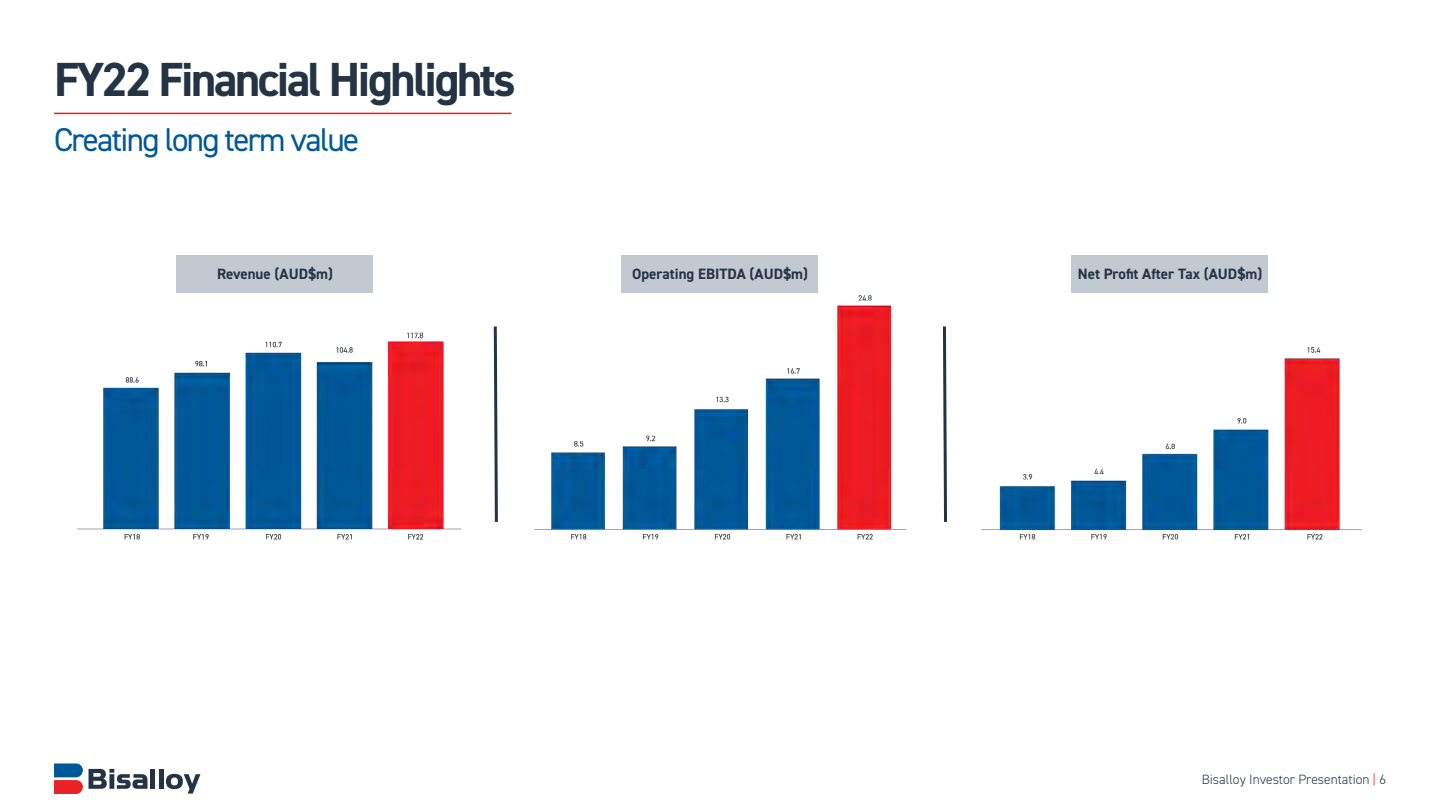
<style>
.page{position:relative;width:1440px;height:810px;background:#fff}
.page>*{position:absolute;margin:0;border:0;box-sizing:border-box;transform-origin:0 0}
.t1{font:700 48px "DIN2014";letter-spacing:-.05em;color:#243444}
.t2{font:33px "DIN2014";letter-spacing:-.05em;color:#005897}
.t3{font:700 15px "DIN2014";color:#243444}
.t4{font:300 13.5px "DIN2014";color:#243444}
.s1{color:#ed1d24}
</style>
<div class="page">
<hr style="left:151px;top:769px;width:4px;height:20px;background:#243444">
<hr style="left:159px;top:769px;width:4px;height:20px;background:#243444">
<svg style="left:166px;top:774px;width:34px;height:20px"></svg>
<svg style="left:54px;top:764px;width:93px;height:30px"></svg>
<hr style="left:54px;top:113px;width:457px;height:1px;background:#ed1d24">
<img style="left:77px;top:285px;width:385px;height:255px">
<img style="left:534px;top:285px;width:373px;height:255px">
<img style="left:981px;top:347px;width:381px;height:193px">
<svg style="left:493px;top:326px;width:5px;height:196px"></svg>
<svg style="left:943px;top:326px;width:4px;height:196px"></svg>
<div style="left:622px;top:255px;width:196px;height:38px;background:#c3c9d1"></div>
<div style="left:1071px;top:255px;width:197px;height:38px;background:#c3c9d1"></div>
<div style="left:177px;top:255px;width:196px;height:38px;background:#c3c9d1"></div>
<h1 class="t1" style="left:54px;top:47px;width:463px">FY22 Financial Highlights</h1>
<h2 class="t2" style="left:54px;top:119px;width:307px">Creating long term value</h2>
<p class="t3" style="left:217px;top:264px;width:117px">Revenue (AUD$m)</p>
<p class="t3" style="left:632px;top:264px;width:177px">Operating EBITDA (AUD$m)</p>
<p class="t3" style="left:1078px;top:264px;width:186px">Net Profit After Tax (AUD$m)</p>
<p class="t4" style="left:1202px;top:771px;width:186px">Bisalloy Investor Presentation <span class="s1">|</span> 6</p>
</div>
